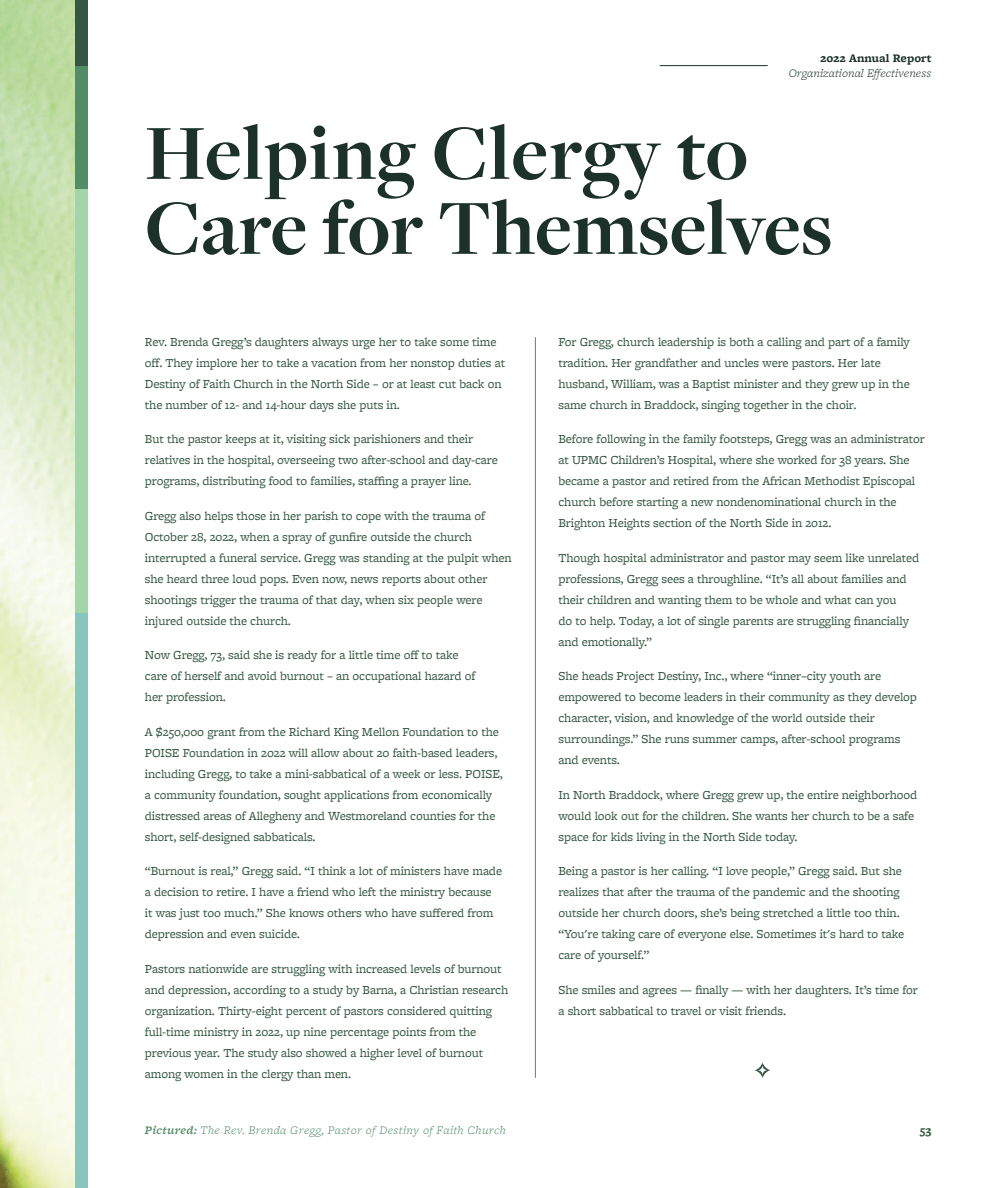
<style>
.page{position:relative;width:999px;height:1188px;background:#fff}
.page>*{position:absolute;margin:0;border:0;box-sizing:border-box;transform-origin:0 0}
.t1{font:700 81px/75px "Freight Disp Pro";color:#1b3129}
.t2{font:12.75px/21px "Freight Micro Pro";letter-spacing:-.01em;color:#345642}
.t3{font:italic 300 12px "Freight Micro Pro";letter-spacing:.025em;color:#528d66}
.t4{font:italic 300 12px "Freight Micro Pro";color:#1b3129}
.t5{font:700 12px "Freight Micro Pro";color:#1b3129}
.t6{font:700 12px "Freight Micro Pro";color:#345642}
.s1{font-weight:600}
</style>
<div class="page">
<img style="left:0;top:0;width:75px;height:1188px">
<hr style="left:660px;top:65px;width:108px;height:1px;background:#1b3129">
<svg style="left:755px;top:1063px;width:15px;height:15px"></svg>
<hr style="left:535px;top:337px;width:1px;height:741px;background:#528d66">
<div style="left:75px;top:0;width:12px;height:1188px;background:#86c6bd"></div>
<div style="left:75px;top:0;width:12px;height:612px;background:#a3d5ab"></div>
<div style="left:75px;top:0;width:12px;height:189px;background:#528d66"></div>
<div style="left:75px;top:0;width:12px;height:66px;background:#345642"></div>
<p class="t5" style="left:820px;top:53px;width:113px">2022 Annual Report</p>
<p class="t4" style="left:789px;top:68px;width:144px">Organizational Effectiveness</p>
<h1 class="t1" style="left:145px;top:124px;width:689px">Helping Clergy to<br>Care for Themselves</h1>
<p class="t2" style="left:145px;top:332px;width:362px">Rev. Brenda Gregg’s daughters always urge her to take some time off. They implore her to take a vacation from her nonstop duties at Destiny of Faith Church in the North Side – or at least cut back on the number of 12- and 14-hour days she puts in.</p>
<p class="t2" style="left:145px;top:430px;width:354px">But the pastor keeps at it, visiting sick parishioners and their relatives in the hospital, overseeing two after-school and day-care programs, distributing food to families, staffing a prayer line.</p>
<p class="t2" style="left:145px;top:506px;width:368px">Gregg also helps those in her parish to cope with the trauma of October 28, 2022, when a spray of gunfire outside the church interrupted a funeral service. Gregg was standing at the pulpit when she heard three loud pops. Even now, news reports about other shootings trigger the trauma of that day, when six people were injured outside the church.</p>
<p class="t2" style="left:145px;top:646px;width:332px">Now Gregg, 73, said she is ready for a little time off to take care of herself and avoid burnout – an occupational hazard of her profession.</p>
<p class="t2" style="left:145px;top:722px;width:360px">A $250,000 grant from the Richard King Mellon Foundation to the POISE Foundation in 2022 will allow about 20 faith-based leaders, including Gregg, to take a mini-sabbatical of a week or less. POISE, a community foundation, sought applications from economically distressed areas of Allegheny and Westmoreland counties for the short, self-designed sabbaticals.</p>
<p class="t2" style="left:145px;top:862px;width:359px">“Burnout is real,” Gregg said. “I think a lot of ministers have made a decision to retire. I have a friend who left the ministry because it was just too much.” She knows others who have suffered from depression and even suicide.</p>
<p class="t2" style="left:145px;top:959px;width:365px">Pastors nationwide are struggling with increased levels of burnout and depression, according to a study by Barna, a Christian research organization. Thirty-eight percent of pastors considered quitting full-time ministry in 2022, up nine percentage points from the previous year. The study also showed a higher level of burnout among women in the clergy than men.</p>
<p class="t2" style="left:558px;top:332px;width:353px">For Gregg, church leadership is both a calling and part of a family tradition. Her grandfather and uncles were pastors. Her late husband, William, was a Baptist minister and they grew up in the same church in Braddock, singing together in the choir.</p>
<p class="t2" style="left:558px;top:430px;width:368px">Before following in the family footsteps, Gregg was an administrator at UPMC Children’s Hospital, where she worked for 38 years. She became a pastor and retired from the African Methodist Episcopal church before starting a new nondenominational church in the Brighton Heights section of the North Side in 2012.</p>
<p class="t2" style="left:558px;top:548px;width:362px">Though hospital administrator and pastor may seem like unrelated professions, Gregg sees a throughline. “It’s all about families and their children and wanting them to be whole and what can you<br>do to help. Today, a lot of single parents are struggling financially and emotionally.”</p>
<p class="t2" style="left:558px;top:667px;width:360px">She heads Project Destiny, Inc., where “inner–city youth are empowered to become leaders in their community as they develop character, vision, and knowledge of the world outside their surroundings.” She runs summer camps, after-school programs and events.</p>
<p class="t2" style="left:558px;top:785px;width:360px">In North Braddock, where Gregg grew up, the entire neighborhood would look out for the children. She wants her church to be a safe space for kids living in the North Side today.</p>
<p class="t2" style="left:558px;top:862px;width:347px">Being a pastor is her calling. “I love people,” Gregg said. But she realizes that after the trauma of the pandemic and the shooting outside her church doors, she’s being stretched a little too thin. “You're taking care of everyone else. Sometimes it's hard to take care of yourself.”</p>
<p class="t2" style="left:558px;top:980px;width:361px">She smiles and agrees — finally — with her daughters. It’s time for a short sabbatical to travel or visit friends.</p>
<p class="t3" style="left:145px;top:1125px;width:363px"><span class="s1">Pictured:</span> The Rev. Brenda Gregg, Pastor of Destiny of Faith Church</p>
<p class="t6" style="left:920px;top:1125px;width:13px">53</p>
</div>
